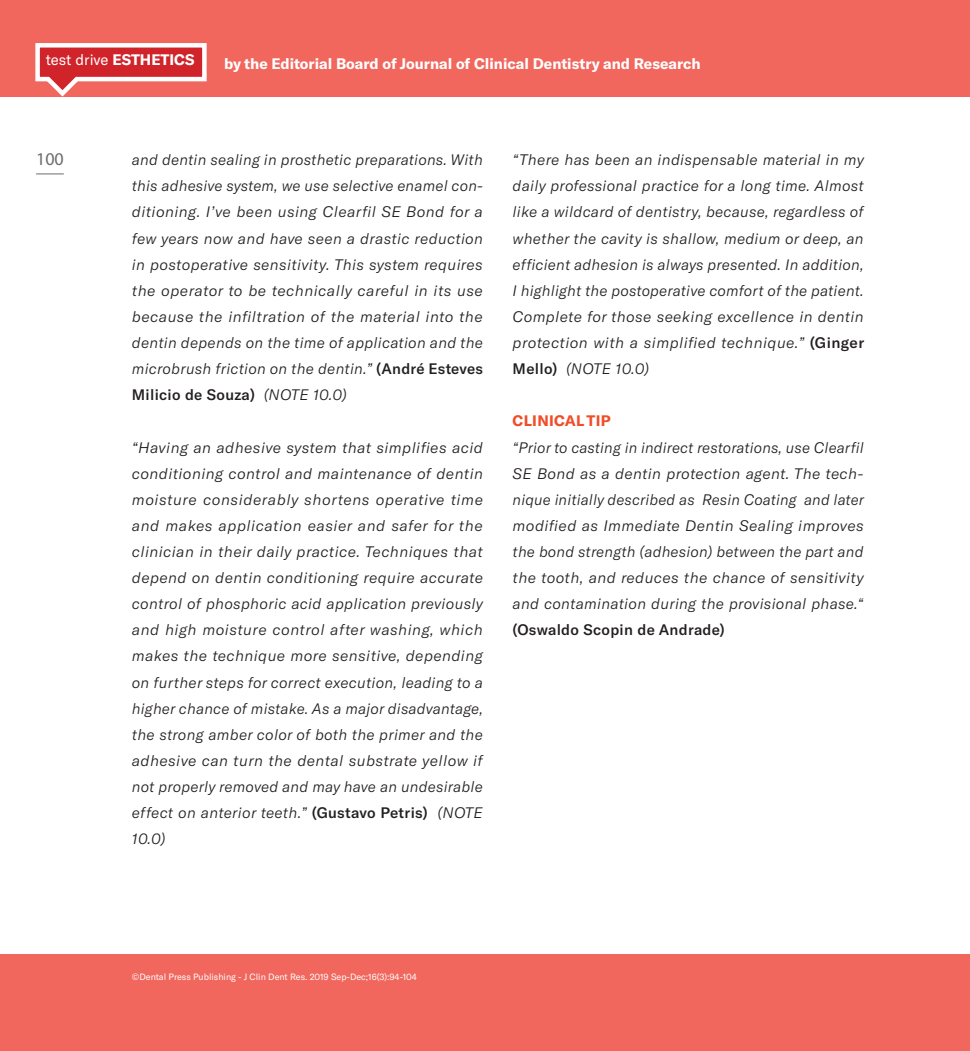
<style>
.page{position:relative;width:970px;height:1051px;background:#fff}
.page>*{position:absolute;margin:0;border:0;box-sizing:border-box;transform-origin:0 0}
.t1{font:18px "Myriad Pro";color:#6c6d70}
.t2{font:italic 300 15px/26.1px "GT America";letter-spacing:.02em;color:#231f20;text-align:justify}
.t3{font:700 15px "GT America";color:#fff}
.t4{font:500 15px "GT America";letter-spacing:.02em;color:#231f20}
.t5{font:15px "GT America";color:#fff}
.t6{font:700 15px "GT America";letter-spacing:.02em;color:#f04d28}
.t7{font:9px "GT America";color:#fff}
.s1{font-weight:700}
.s2{font-weight:500;font-style:normal}
</style>
<div class="page">
<div style="left:0;top:0;width:969px;height:96px;background:#f1665d"></div>
<div style="left:0;top:954px;width:969px;height:96px;background:#f1665d"></div>
<svg style="left:36px;top:173px;width:28px;height:1px"></svg>
<svg style="left:33px;top:43px;width:176px;height:54px"></svg>
<p class="t5" style="left:46px;top:51px;width:150px">test drive <span class="s1">ESTHETICS</span></p>
<p class="t3" style="left:224px;top:54px;width:478px">by the Editorial Board of Journal of Clinical Dentistry and Research</p>
<p class="t1" style="left:36px;top:148px;width:29px">100</p>
<p class="t2" style="left:132px;top:147px;width:352px">and dentin sealing in prosthetic preparations. With this adhesive system, we use selective enamel con&shy;ditioning. I’ve been using Clearfil SE Bond for a few years now and have seen a drastic reduction in postoperative sensitivity. This system requires the operator to be technically careful in its use because the infiltration of the material into the dentin depends on the time of application and the microbrush friction on the dentin.” <span class="s2">(André Esteves Milicio de Souza)</span> (NOTE 10.0)</p>
<p class="t2" style="left:132px;top:434px;width:353px">“Having an adhesive system that simplifies acid conditioning control and maintenance of dentin moisture considerably shortens operative time and makes application easier and safer for the clinician in their daily practice. Techniques that depend on dentin conditioning require accurate control of phosphoric acid application previously and high moisture control after washing, which makes the technique more sensitive, depending on further steps for correct execution, leading to a higher chance of mistake. As a major disadvantage, the strong amber color of both the primer and the adhesive can turn the dental substrate yellow if not properly removed and may have an undesirable effect on anterior teeth.” <span class="s2">(Gustavo Petris)</span> (NOTE 10.0)</p>
<p class="t2" style="left:512px;top:147px;width:353px">“There has been an indispensable material in my daily professional practice for a long time. Almost like a wildcard of dentistry, because, regardless of whether the cavity is shallow, medium or deep, an efficient adhesion is always presented. In addition, I highlight the postoperative comfort of the patient.<br>Complete for those seeking excellence in dentin protection with a simplified technique.” <span class="s2">(Ginger Mello)</span> (NOTE 10.0)</p>
<p class="t6" style="left:512px;top:411px;width:100px">CLINICAL TIP</p>
<p class="t2" style="left:512px;top:434px;width:353px">“Prior to casting in indirect restorations, use Clearfil SE Bond as a dentin protection agent. The tech&shy;nique initially described as Resin Coating and later modified as Immediate Dentin Sealing improves the bond strength (adhesion) between the part and the tooth, and reduces the chance of sensitivity and contamination during the provisional phase.“</p>
<p class="t4" style="left:512px;top:621px;width:214px">(Oswaldo Scopin de Andrade)</p>
<p class="t7" style="left:132px;top:971px;width:286px">©Dental Press Publishing - J Clin Dent Res. 2019 Sep-Dec;16(3):94-104</p>
</div>
